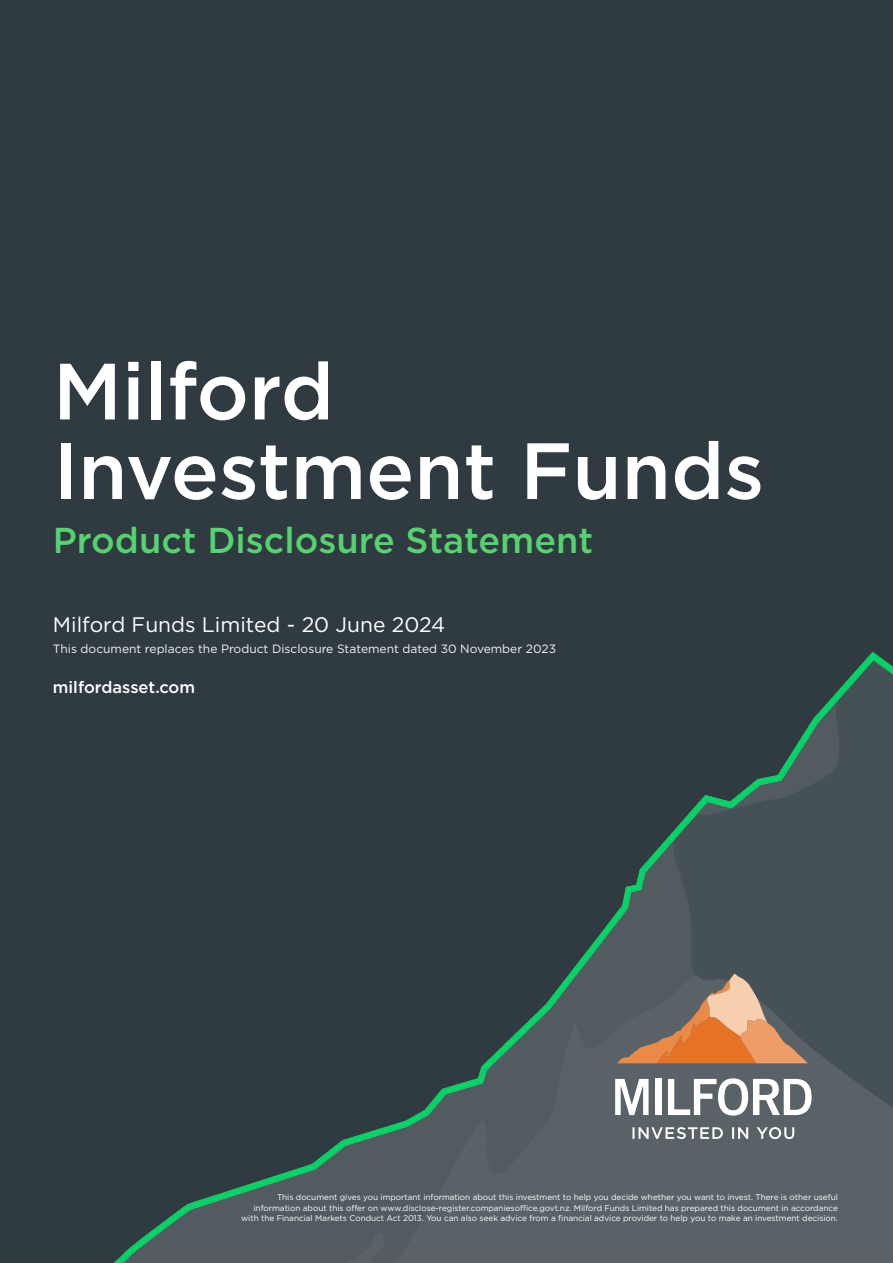
<style>
.page{position:relative;width:893px;height:1263px;background:#2f3b41}
.page>*{position:absolute;margin:0;border:0;box-sizing:border-box;transform-origin:0 0}
.t1{font:500 79.5px/79.5px "Gotham";color:#fff}
.t2{font:500 36px "Gotham";color:#55d36e}
.t3{font:21px "Gotham";color:#fff}
.t4{font:500 16.5px "Gotham";color:#fff}
.t5{font:12px "Gotham";color:#f3f4f6}
.t6{font:8.25px/10.5px "Gotham";letter-spacing:-.005em;color:#fff;text-align:right}
</style>
<div class="page">
<img style="left:113px;top:652px;width:780px;height:611px">
<svg style="left:615px;top:1079px;width:34px;height:36px"></svg>
<svg style="left:668px;top:1078px;width:144px;height:37px;background:#a2a7aa"></svg>
<div style="left:655px;top:1079px;width:6px;height:36px;background:#fff"></div>
<svg style="left:632px;top:1127px;width:162px;height:12px;background:#8f9699"></svg>
<svg style="left:617px;top:973px;width:191px;height:90px;background:#95755e"></svg>
<p class="t1" style="left:53px;top:350px;width:713px">Milford<br>Investment Funds</p>
<p class="t2" style="left:53px;top:517px;width:542px">Product Disclosure Statement</p>
<p class="t3" style="left:53px;top:611px;width:394px">Milford Funds Limited - 20 June 2024</p>
<p class="t5" style="left:53px;top:641px;width:505px">This document replaces the Product Disclosure Statement dated 30 November 2023</p>
<p class="t4" style="left:53px;top:676px;width:144px">milfordasset.com</p>
<p class="t6" style="left:241px;top:1192px;width:598px">This document gives you important information about this investment to help you decide whether you want to invest. There is other useful information about this offer on www.disclose-register.companiesoffice.govt.nz. Milford Funds Limited has prepared this document in accordance with the Financial Markets Conduct Act 2013. You can also seek advice from a financial advice provider to help you to make an investment decision.</p>
</div>
